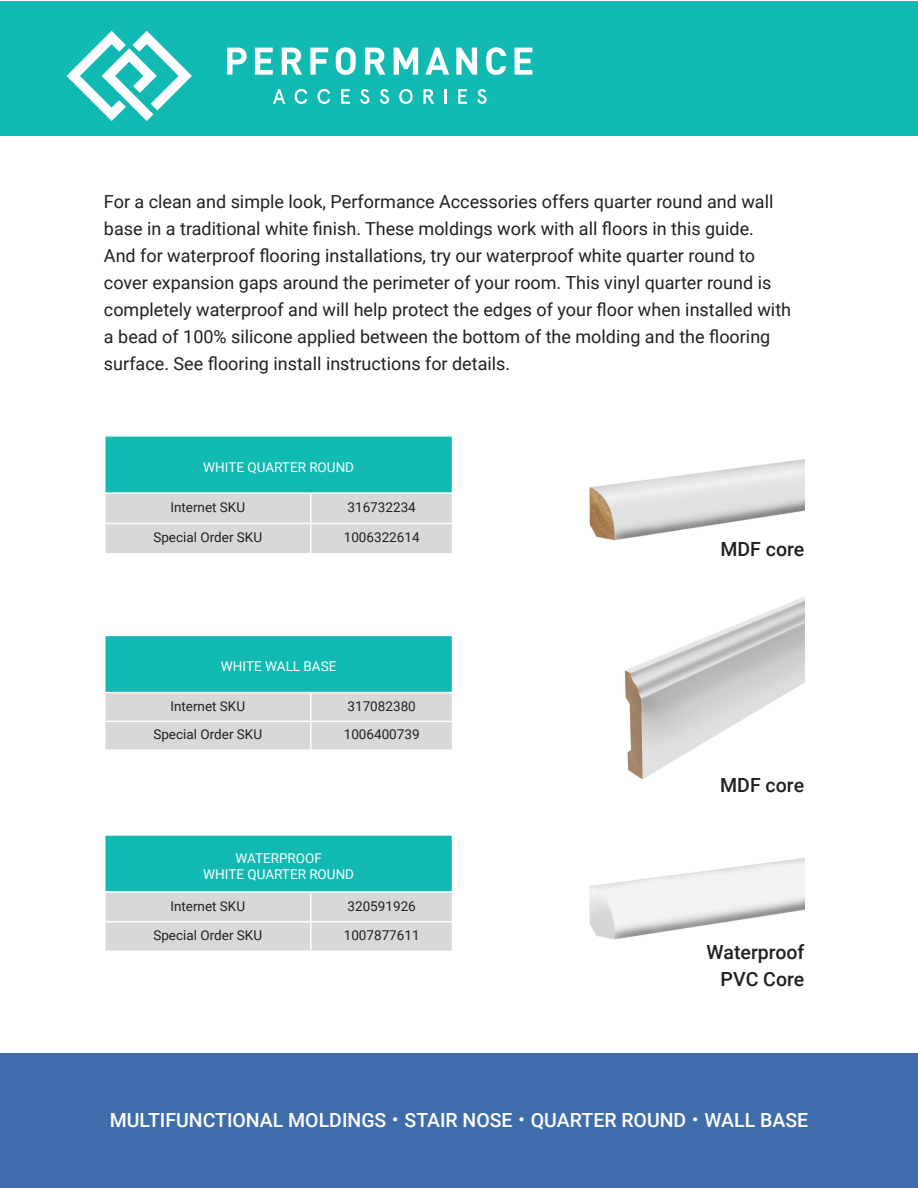
<style>
.page{position:relative;width:918px;height:1188px;background:#fff}
.page>*{position:absolute;margin:0;border:0;box-sizing:border-box;transform-origin:0 0}
.t1{font:500 19.5px "Roboto";color:#fff}
.t2{font:500 19.5px "Roboto";color:#231f20}
.t3{font:18px/27px "Roboto";color:#231f20}
.t4{font:13.5px "Roboto";color:#231f20}
.t5{font:13.5px "Roboto";color:#fff}
.s1{font-size:30px}
</style>
<div class="page">
<div style="left:0;top:1px;width:918px;height:135px;background:#10bab2"></div>
<div style="left:0;top:1053px;width:918px;height:135px;background:#3f6dab"></div>
<svg style="left:67px;top:31px;width:125px;height:90px"></svg>
<svg style="left:227px;top:48px;width:20px;height:27px"></svg>
<svg style="left:255px;top:48px;width:18px;height:27px"></svg>
<svg style="left:282px;top:48px;width:20px;height:27px"></svg>
<svg style="left:310px;top:48px;width:18px;height:27px"></svg>
<svg style="left:336px;top:47px;width:20px;height:28px"></svg>
<svg style="left:365px;top:48px;width:20px;height:27px"></svg>
<svg style="left:394px;top:48px;width:24px;height:27px"></svg>
<svg style="left:425px;top:48px;width:24px;height:27px"></svg>
<svg style="left:456px;top:48px;width:21px;height:27px"></svg>
<svg style="left:486px;top:47px;width:20px;height:28px"></svg>
<svg style="left:515px;top:48px;width:17px;height:27px"></svg>
<svg style="left:273px;top:89px;width:12px;height:15px"></svg>
<svg style="left:295px;top:89px;width:12px;height:15px"></svg>
<svg style="left:318px;top:89px;width:12px;height:15px"></svg>
<svg style="left:341px;top:89px;width:9px;height:15px"></svg>
<svg style="left:360px;top:89px;width:10px;height:15px"></svg>
<svg style="left:380px;top:89px;width:9px;height:15px"></svg>
<svg style="left:399px;top:89px;width:14px;height:15px"></svg>
<svg style="left:424px;top:89px;width:10px;height:15px"></svg>
<hr style="left:444px;top:89px;width:3px;height:15px;background:#fff">
<svg style="left:458px;top:89px;width:9px;height:15px"></svg>
<svg style="left:477px;top:89px;width:10px;height:15px"></svg>
<div style="left:105px;top:494px;width:347px;height:59px;background:#d8d8d8"></div>
<hr style="left:104px;top:523px;width:207px;height:1px;background:#fff">
<hr style="left:311px;top:523px;width:142px;height:1px;background:#fff">
<div style="left:105px;top:436px;width:348px;height:57px;background:#10bab2"></div>
<div style="left:104px;top:435px;width:349px;height:59px;border:2px solid #fff"></div>
<img style="left:589px;top:459px;width:215px;height:82px">
<img style="left:589px;top:858px;width:215px;height:82px">
<div style="left:105px;top:835px;width:348px;height:57px;background:#10bab2"></div>
<div style="left:104px;top:834px;width:349px;height:59px;border:2px solid #fff"></div>
<div style="left:105px;top:893px;width:347px;height:58px;background:#d8d8d8"></div>
<hr style="left:104px;top:891px;width:207px;height:2px;background:#fff">
<hr style="left:311px;top:891px;width:142px;height:2px;background:#fff">
<hr style="left:104px;top:921px;width:207px;height:2px;background:#fff">
<hr style="left:311px;top:921px;width:142px;height:2px;background:#fff">
<div style="left:105px;top:635px;width:348px;height:58px;background:#10bab2"></div>
<div style="left:104px;top:635px;width:349px;height:58px;border:2px solid #fff"></div>
<div style="left:105px;top:693px;width:347px;height:56px;background:#d8d8d8"></div>
<hr style="left:104px;top:692px;width:207px;height:1px;background:#fff">
<hr style="left:311px;top:692px;width:142px;height:1px;background:#fff">
<hr style="left:104px;top:721px;width:207px;height:1px;background:#fff">
<hr style="left:311px;top:721px;width:142px;height:1px;background:#fff">
<img style="left:624px;top:597px;width:180px;height:182px">
<p class="t3" style="left:104px;top:188px;width:689px">For a clean and simple look, Performance Accessories offers quarter round and wall base in a traditional white finish. These moldings work with all floors in this guide.<br>And for waterproof flooring installations, try our waterproof white quarter round to cover expansion gaps around the perimeter of your room. This vinyl quarter round is completely waterproof and will help protect the edges of your floor when installed with a bead of 100% silicone applied between the bottom of the molding and the flooring surface. See flooring install instructions for details.</p>
<p class="t5" style="left:203px;top:457px;width:153px">WHITE QUARTER ROUND</p>
<p class="t4" style="left:170px;top:498px;width:76px">Internet SKU</p>
<p class="t4" style="left:348px;top:498px;width:70px">316732234</p>
<p class="t4" style="left:153px;top:528px;width:110px">Special Order SKU</p>
<p class="t4" style="left:344px;top:528px;width:77px">1006322614</p>
<p class="t5" style="left:221px;top:657px;width:117px">WHITE WALL BASE</p>
<p class="t4" style="left:170px;top:696px;width:76px">Internet SKU</p>
<p class="t4" style="left:348px;top:696px;width:70px">317082380</p>
<p class="t4" style="left:153px;top:725px;width:110px">Special Order SKU</p>
<p class="t4" style="left:344px;top:725px;width:77px">1006400739</p>
<p class="t5" style="left:235px;top:848px;width:88px">WATERPROOF</p>
<p class="t5" style="left:203px;top:864px;width:153px">WHITE QUARTER ROUND</p>
<p class="t4" style="left:170px;top:896px;width:76px">Internet SKU</p>
<p class="t4" style="left:348px;top:896px;width:70px">320591926</p>
<p class="t4" style="left:153px;top:926px;width:110px">Special Order SKU</p>
<p class="t4" style="left:344px;top:926px;width:77px">1007877611</p>
<p class="t2" style="left:720px;top:535px;width:85px">MDF core</p>
<p class="t2" style="left:720px;top:771px;width:85px">MDF core</p>
<p class="t2" style="left:707px;top:939px;width:99px">Waterproof</p>
<p class="t2" style="left:721px;top:966px;width:85px">PVC Core</p>
<p class="t1" style="left:110px;top:1107px;width:700px">MULTIFUNCTIONAL MOLDINGS <span class="s1">·</span> STAIR NOSE <span class="s1">·</span> QUARTER ROUND <span class="s1">·</span> WALL BASE</p>
</div>
